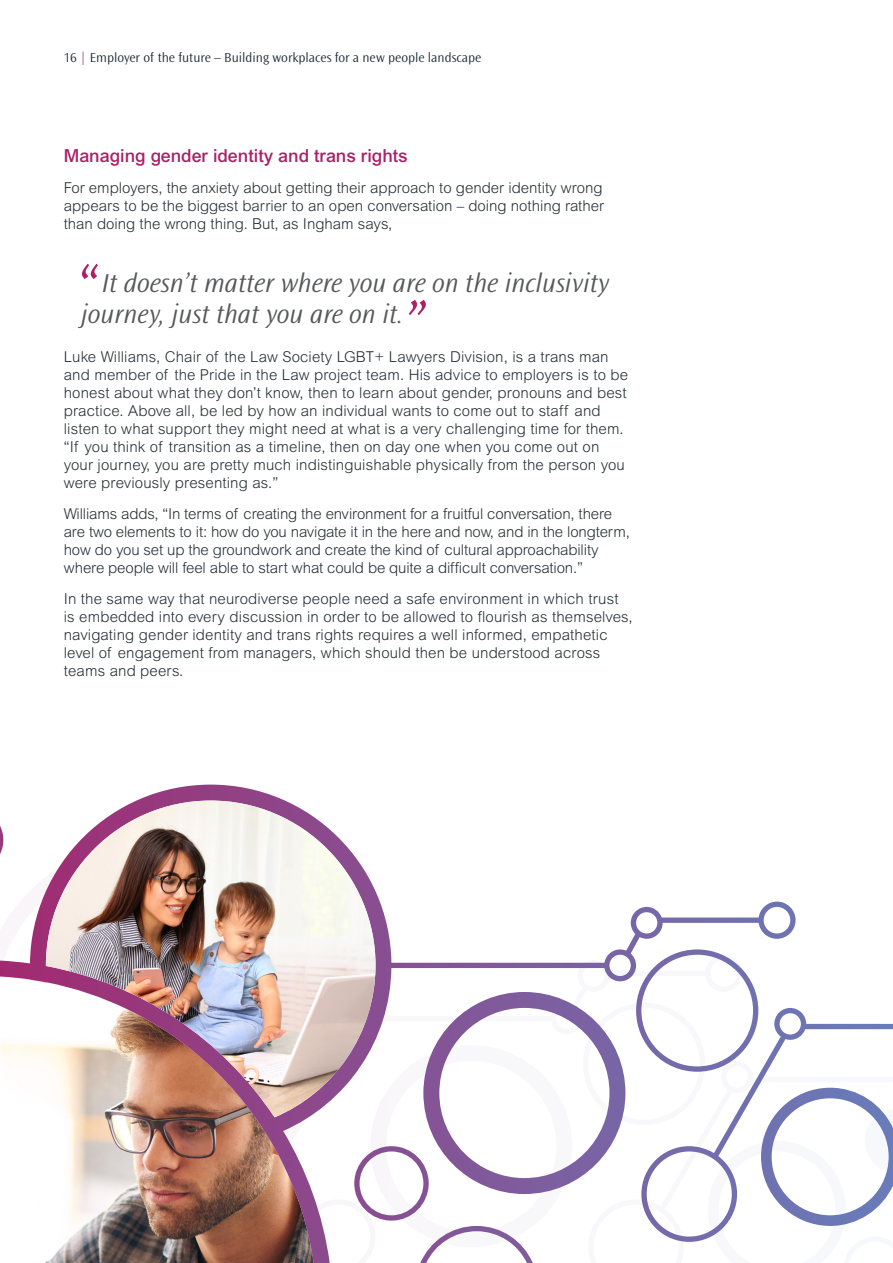
<style>
.page{position:relative;width:893px;height:1263px;background:#fff}
.page>*{position:absolute;margin:0;border:0;box-sizing:border-box;transform-origin:0 0}
._2_Column_Quote{font:italic 300 60px "Ocean Sans Std";color:#ab2069}
._2_Column_Quote-2{font:italic 300 27px/31.5px "Ocean Sans Std";color:#57585a}
.Sub_Heading{font:500 18px "Arial MT Std";color:#ab2069}
.Body{font:300 15px/18px "Arial MT Std";letter-spacing:.01em;color:#242f34}
.Body-2{font:300 15px/18px "Arial MT Std";letter-spacing:-.01em;color:#242f34}
.t1{font:300 13.5px "Ocean Sans Std";color:#192b32}
.s1{color:#ae3778}
</style>
<div class="page">
<svg style="left:796px;top:1009px;width:97px;height:217px"></svg>
<svg style="left:0;top:785px;width:796px;height:478px"></svg>
<img style="left:46px;top:800px;width:330px;height:317px">
<p class="t1" style="left:64px;top:50px;width:419px">16 <span class="s1">|</span> Employer of the future – Building workplaces for a new people landscape</p>
<p class="Sub_Heading" style="left:64px;top:145px;width:346px">Managing gender identity and trans rights</p>
<p class="Body" style="left:64px;top:178px;width:542px;text-align:justify">For employers, the anxiety about getting their approach to gender identity wrong appears to be the biggest barrier to an open conversation – doing nothing rather than doing the wrong thing. But, as Ingham says,</p>
<p class="_2_Column_Quote" style="left:81px;top:256px;width:30px">“</p>
<p class="_2_Column_Quote-2" style="left:81px;top:267px;width:530px;text-indent:21px">It doesn’t matter where you are on the inclusivity journey, just that you are on it.</p>
<p class="_2_Column_Quote" style="left:403px;top:292px;width:21px">”</p>
<p class="Body" style="left:64px;top:348px;width:566px">Luke Williams, Chair of the Law Society LGBT+ Lawyers Division, is a trans man and member of the Pride in the Law project team. His advice to employers is to be honest about what they don’t know, then to learn about gender, pronouns and best practice. Above all, be led by how an individual wants to come out to staff and listen to what support they might need at what is a very challenging time for them. “If you think of transition as a timeline, then on day one when you come out on your journey, you are pretty much indistinguishable physically from the person you were previously presenting as.”</p>
<p class="Body-2" style="left:64px;top:505px;width:568px">Williams adds, “In terms of creating the environment for a fruitful conversation, there are two elements to it: how do you navigate it in the here and now, and in the longterm, how do you set up the groundwork and create the kind of cultural approachability where people will feel able to start what could be quite a difficult conversation.”</p>
<p class="Body" style="left:64px;top:590px;width:570px">In the same way that neurodiverse people need a safe environment in which trust is embedded into every discussion in order to be allowed to flourish as themselves, navigating gender identity and trans rights requires a well informed, empathetic level of engagement from managers, which should then be understood across teams and peers.</p>
</div>
